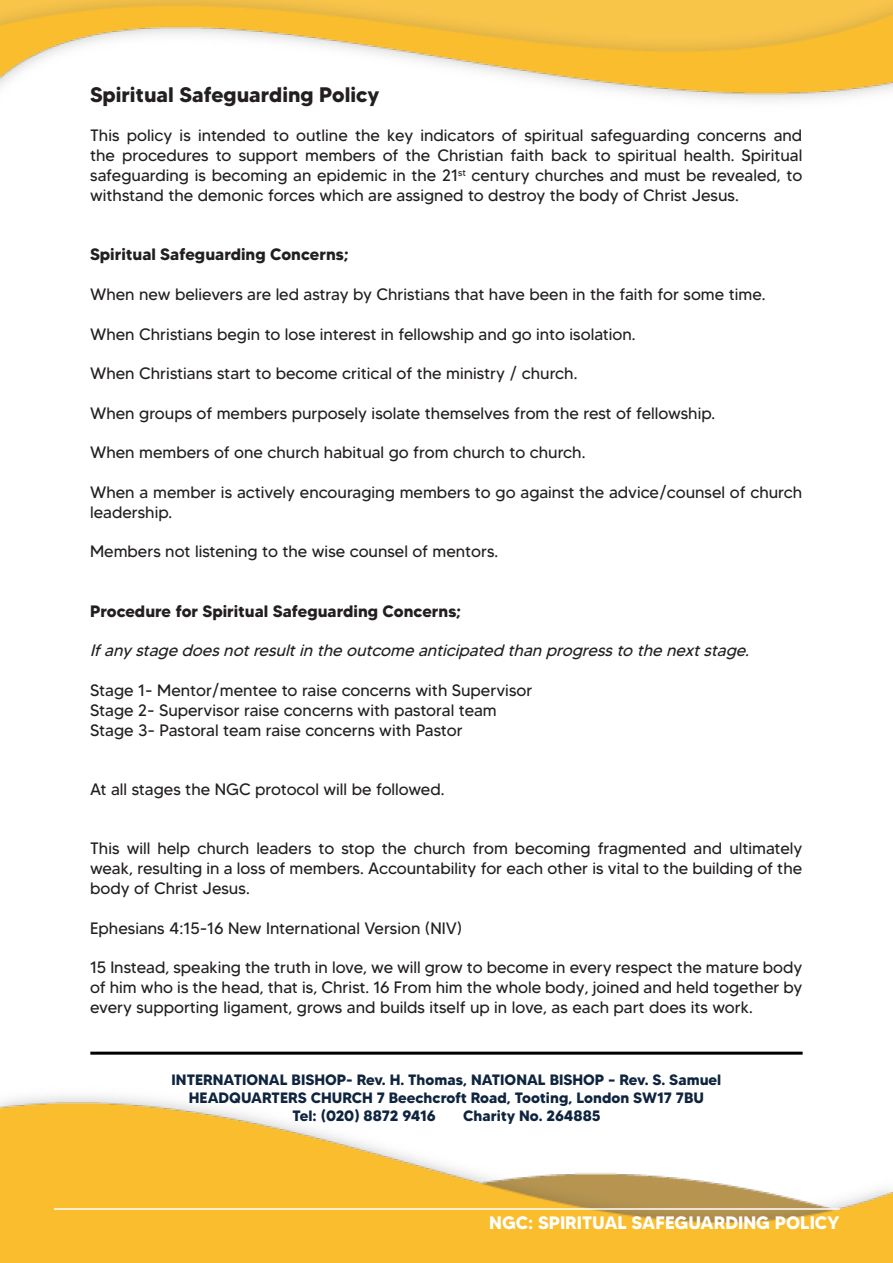
<style>
.page{position:relative;width:893px;height:1263px;background:#fff}
.page>*{position:absolute;margin:0;border:0;box-sizing:border-box;transform-origin:0 0}
.No_Spacing{font:700 21px "MADETOMMY";color:#231f20}
.t1{font:700 18px "MADETOMMY";color:#fff}
.No_Spacing-2{font:16.5px/19.8px "MADETOMMY";color:#231f20;text-align:justify}
.No_Spacing-3{font:italic 16.5px "MADETOMMY";color:#231f20}
.No_Spacing-4{font:700 16.5px "MADETOMMY";color:#231f20}
.t2{font:700 15px "MADETOMMY";color:#0f243e}
</style>
<div class="page">
<img style="left:0;top:0;width:892px;height:1263px">
<hr style="left:54px;top:1208px;width:786px;height:2px;background:#fff">
<hr style="left:90px;top:1052px;width:713px;height:3px;background:#000">
<p class="No_Spacing" style="left:90px;top:81px;width:291px">Spiritual Safeguarding Policy</p>
<p class="No_Spacing-2" style="left:90px;top:126px;width:714px">This policy is intended to outline the key indicators of spiritual safeguarding concerns and the procedures to support members of the Christian faith back to spiritual health. Spiritual safeguarding is becoming an epidemic in the 21<sup>st</sup> century churches and must be revealed, to withstand the demonic forces which are assigned to destroy the body of Christ Jesus.</p>
<p class="No_Spacing-4" style="left:90px;top:244px;width:260px">Spiritual Safeguarding Concerns;</p>
<p class="No_Spacing-2" style="left:90px;top:284px;width:677px">When new believers are led astray by Christians that have been in the faith for some time.</p>
<p class="No_Spacing-2" style="left:90px;top:324px;width:547px">When Christians begin to lose interest in fellowship and go into isolation.</p>
<p class="No_Spacing-2" style="left:90px;top:363px;width:489px">When Christians start to become critical of the ministry / church.</p>
<p class="No_Spacing-2" style="left:90px;top:403px;width:627px">When groups of members purposely isolate themselves from the rest of fellowship.</p>
<p class="No_Spacing-2" style="left:90px;top:442px;width:497px">When members of one church habitual go from church to church.</p>
<p class="No_Spacing-2" style="left:90px;top:482px;width:714px">When a member is actively encouraging members to go against the advice/counsel of church leadership.</p>
<p class="No_Spacing-2" style="left:90px;top:541px;width:410px">Members not listening to the wise counsel of mentors.</p>
<p class="No_Spacing-4" style="left:90px;top:601px;width:373px">Procedure for Spiritual Safeguarding Concerns;</p>
<p class="No_Spacing-3" style="left:90px;top:640px;width:665px">Ifanystage doesnotresultin the outcome anticipated than progressto the nextstage.</p>
<p class="No_Spacing-2" style="left:90px;top:680px;width:444px">Stage 1- Mentor/mentee to raise concerns with Supervisor</p>
<p class="No_Spacing-2" style="left:90px;top:700px;width:408px">Stage 2- Supervisor raise concerns with pastoral team</p>
<p class="No_Spacing-2" style="left:90px;top:720px;width:374px">Stage 3- Pastoral team raise concerns with Pastor</p>
<p class="No_Spacing-2" style="left:90px;top:779px;width:356px">At all stages the NGC protocol will be followed.</p>
<p class="No_Spacing-2" style="left:90px;top:838px;width:714px">This will help church leaders to stop the church from becoming fragmented and ultimately weak, resulting in a loss of members. Accountability for each other is vital to the building of the body of Christ Jesus.</p>
<p class="No_Spacing-2" style="left:90px;top:918px;width:374px">Ephesians 4:15-16 New International Version (NIV)</p>
<p class="No_Spacing-2" style="left:90px;top:957px;width:714px">15 Instead, speaking the truth in love, we will grow to become in every respect the mature body of him who is the head, that is, Christ. 16 From him the whole body, joined and held together by every supporting ligament, grows and builds itself up in love, as each part does its work.</p>
<p class="t2" style="left:172px;top:1070px;width:551px">INTERNATIONAL BISHOP- Rev. H. Thomas, NATIONAL BISHOP – Rev. S. Samuel</p>
<p class="t2" style="left:189px;top:1088px;width:517px">HEADQUARTERS CHURCH 7 Beechcroft Road, Tooting, London SW17 7BU</p>
<p class="t2" style="left:292px;top:1106px;width:145px">Tel: (020) 8872 9416</p>
<p class="t2" style="left:463px;top:1106px;width:139px">Charity No. 264885</p>
<p class="t1" style="left:489px;top:1211px;width:352px">NGC: SPIRITUAL SAFEGUARDING POLICY</p>
</div>
